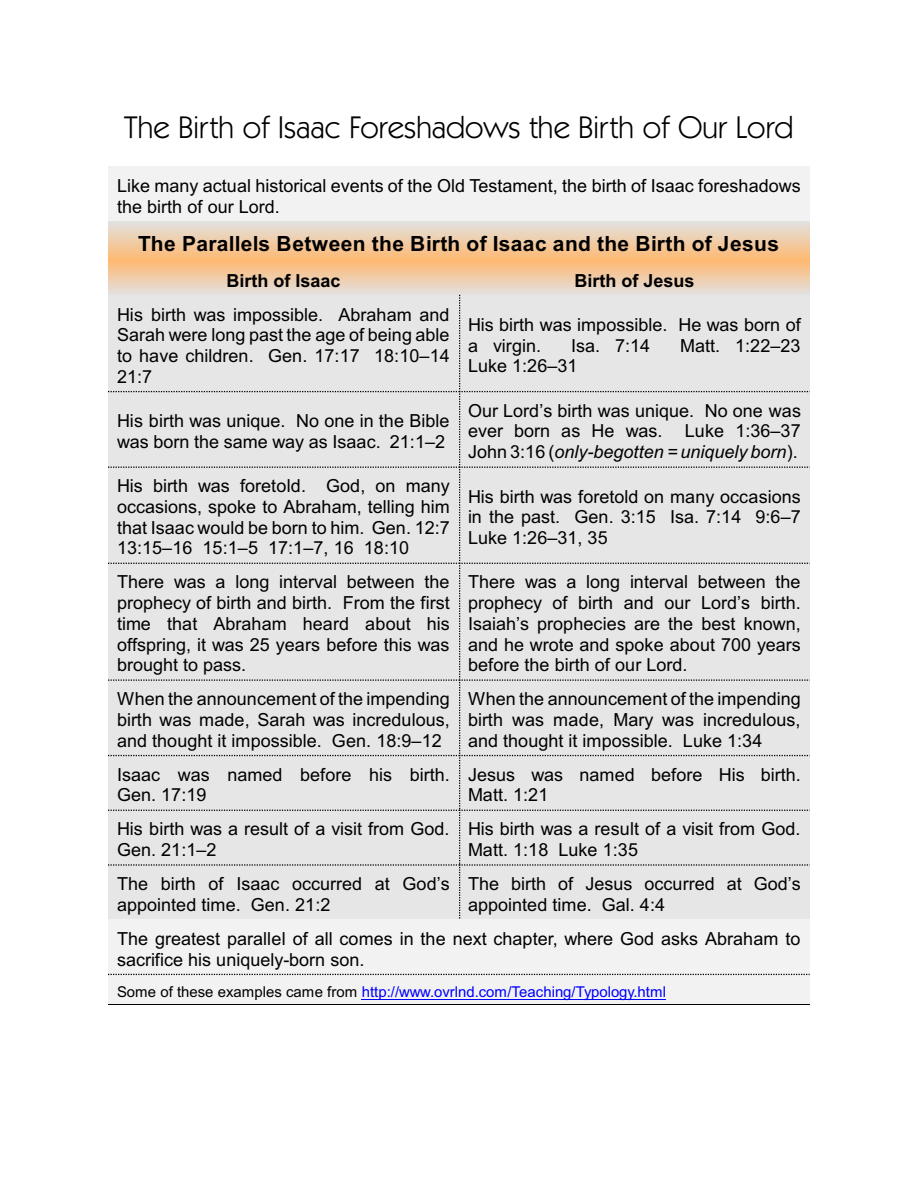
<style>
.page{position:relative;width:918px;height:1188px;background:#fff}
.page>*{position:absolute;margin:0;border:0;box-sizing:border-box;transform-origin:0 0}
.t1{font:31.5px "Kabel IT Cby BT";letter-spacing:.005em;color:#000}
.t2{font:700 21px "Arial";letter-spacing:.02em;color:#000}
.t3{font:18px/20.7px "Arial";color:#000}
.t4{font:700 18px "Arial";color:#000}
.t5{font:15px "Arial";color:#00f}
.s1{font-style:italic}
.s2{color:#000}
</style>
<div class="page">
<div style="left:108px;top:166px;width:702px;height:55px;background:#f2f2f2"></div>
<div style="left:108px;top:295px;width:702px;height:624px;background:#e6e6e6"></div>
<div style="left:108px;top:919px;width:702px;height:55px;background:#f2f2f2"></div>
<div style="left:108px;top:974px;width:702px;height:30px;background:#f2f2f2"></div>
<svg style="left:108px;top:974px;width:702px;height:1px"></svg>
<hr style="left:362px;top:999px;width:69px;height:1px;background:#00f">
<hr style="left:430px;top:999px;width:91px;height:1px;background:#00f">
<hr style="left:519px;top:999px;width:66px;height:1px;background:#00f">
<hr style="left:584px;top:999px;width:50px;height:1px;background:#00f">
<hr style="left:633px;top:999px;width:33px;height:1px;background:#00f">
<h1 class="t1" style="left:124px;top:114px;width:671px">The Birth of Isaac Foreshadows the Birth of Our Lord</h1>
<p class="t3" style="left:117px;top:177px;width:685px">Like many actual historical events of the Old Testament, the birth of Isaac foreshadows the birth of our Lord.</p>
<p class="t2" style="left:138px;top:236px;width:643px">The Parallels Between the Birth of Isaac and the Birth of Jesus</p>
<p class="t4" style="left:226px;top:273px;width:116px">Birth of Isaac</p>
<p class="t4" style="left:574px;top:273px;width:122px">Birth of Jesus</p>
<p class="t3" style="left:117px;top:306px;width:334px;text-align:justify">His birth was impossible. Abraham and Sarah were long past the age of being able to have children. Gen. 17:17 18:10–14<br>21:7</p>
<p class="t3" style="left:468px;top:316px;width:334px">His birth was impossible. He was born of a virgin.</p>
<p class="t3" style="left:571px;top:337px;width:81px">Isa. 7:14</p>
<p class="t3" style="left:680px;top:337px;width:122px">Matt. 1:22–23</p>
<p class="t3" style="left:468px;top:357px;width:111px">Luke 1:26–31</p>
<p class="t3" style="left:117px;top:412px;width:334px">His birth was unique. No one in the Bible was born the same way as Isaac. 21:1–2</p>
<p class="t3" style="left:468px;top:402px;width:334px;text-align:justify">Our Lord’s birth was unique. No one was ever born as He was. Luke 1:36–37<br>John 3:16 (<span class="s1">only-begotten = uniquely born</span>).</p>
<p class="t3" style="left:117px;top:477px;width:334px;text-align:justify">His birth was foretold. God, on many occasions, spoke to Abraham, telling him that Isaac would be born to him. Gen. 12:7<br>13:15–16 15:1–5 17:1–7, 16 18:10</p>
<p class="t3" style="left:468px;top:488px;width:334px;text-align:justify">His birth was foretold on many occasions in the past. Gen. 3:15 Isa. 7:14 9:6–7<br>Luke 1:26–31, 35</p>
<p class="t3" style="left:117px;top:573px;width:334px;text-align:justify">There was a long interval between the prophecy of birth and birth. From the first time that Abraham heard about his offspring, it was 25 years before this was brought to pass.</p>
<p class="t3" style="left:468px;top:573px;width:334px;text-align:justify">There was a long interval between the prophecy of birth and our Lord’s birth.<br>Isaiah’s prophecies are the best known, and he wrote and spoke about 700 years before the birth of our Lord.</p>
<p class="t3" style="left:117px;top:690px;width:334px;text-align:justify">When the announcement of the impending birth was made, Sarah was incredulous, and thought it impossible. Gen. 18:9–12</p>
<p class="t3" style="left:468px;top:690px;width:334px;text-align:justify">When the announcement of the impending birth was made, Mary was incredulous, and thought it impossible. Luke 1:34</p>
<p class="t3" style="left:117px;top:766px;width:334px">Isaac was named before his birth.<br>Gen. 17:19</p>
<p class="t3" style="left:468px;top:766px;width:334px">Jesus was named before His birth.<br>Matt. 1:21</p>
<p class="t3" style="left:117px;top:820px;width:334px">His birth was a result of a visit from God.<br>Gen. 21:1–2</p>
<p class="t3" style="left:468px;top:820px;width:334px">His birth was a result of a visit from God.<br>Matt. 1:18 Luke 1:35</p>
<p class="t3" style="left:117px;top:875px;width:334px">The birth of Isaac occurred at God’s appointed time. Gen. 21:2</p>
<p class="t3" style="left:468px;top:875px;width:334px">The birth of Jesus occurred at God’s appointed time. Gal. 4:4</p>
<p class="t3" style="left:117px;top:930px;width:685px">The greatest parallel of all comes in the next chapter, where God asks Abraham to sacrifice his uniquely-born son.</p>
<p class="t5" style="left:117px;top:986px;width:551px"><span class="s2">Some of these examples came from</span> http://www.ovrlnd.com/Teaching/Typology.html</p>
</div>
